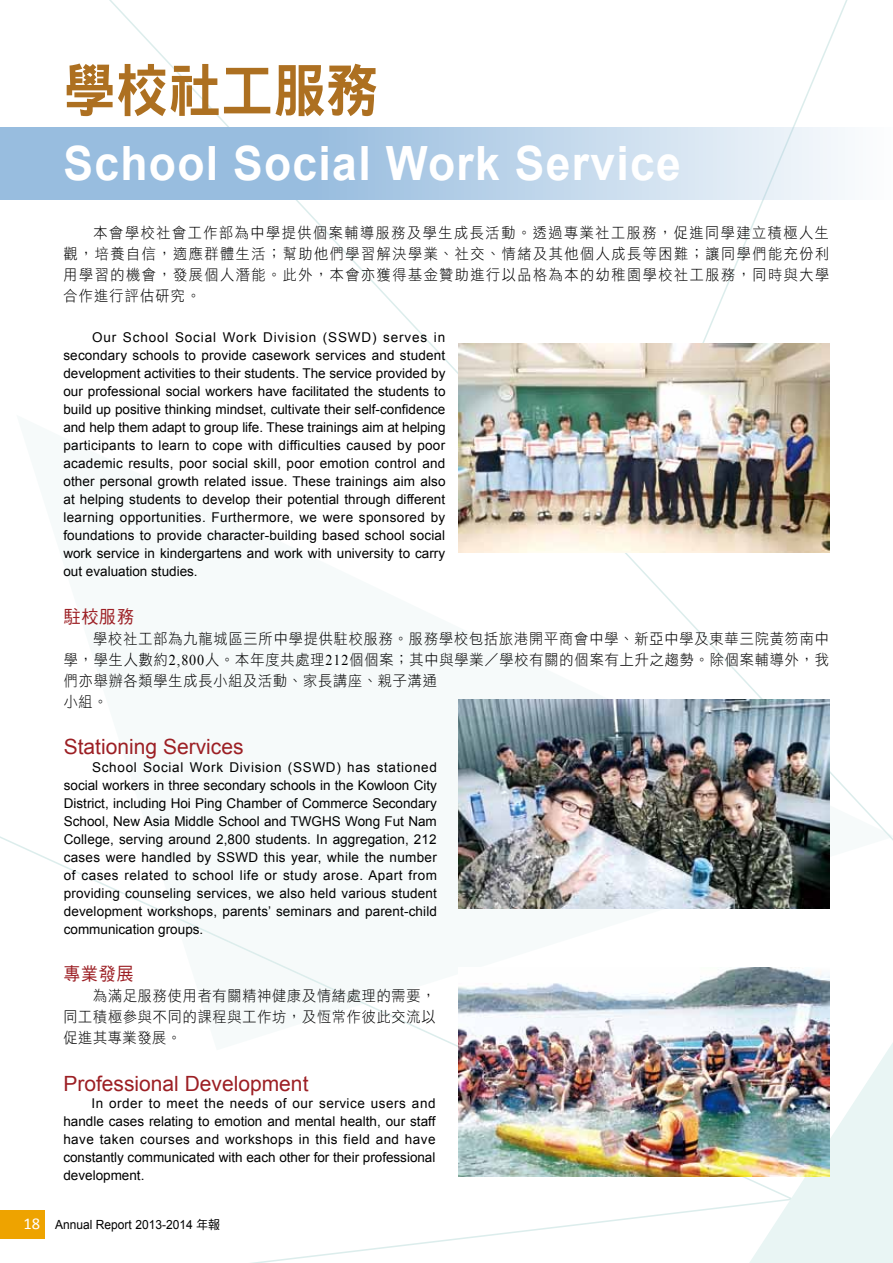
<style>
.page{position:relative;width:893px;height:1263px;background:#fff}
.page>*{position:absolute;margin:0;border:0;box-sizing:border-box;transform-origin:0 0}
.t1{font:57.75px "DF Hei Std W9";color:#ad7021;scale:.91 1}
.t2{font:700 47.25px "Arial";letter-spacing:.03em;color:#fff;scale:.94 1}
.t3{font:21px "Arial";color:#9c1f24}
.t4{font:18px "DF Hei Std W5";letter-spacing:.05em;color:#9c1f24;scale:.94 1}
.t5{font:15px/21px "DF Hei Std W3";letter-spacing:.065em;color:#000;text-align:justify;scale:.94 1}
.t6{font:13.5px/18px "Arial";color:#000;text-align:justify}
.t7{font:12.6px "Arial";color:#000;scale:.95 1}
.s1{font-family:"Times New Roman"}
.s2{font-family:"Calibri";font-size:16.5px;color:#fff}
.s3{font-family:"DF Hei Std W5"}
</style>
<div class="page">
<svg style="left:617px;top:0;width:231px;height:415px"></svg>
<svg style="left:749px;top:415px;width:144px;height:848px"></svg>
<svg style="left:0;top:127px;width:848px;height:73px;background:#b5cfe7"></svg>
<img style="left:458px;top:344px;width:371px;height:208px">
<img style="left:458px;top:699px;width:371px;height:209px">
<img style="left:458px;top:968px;width:371px;height:209px">
<div style="left:0;top:1210px;width:45px;height:29px;background:#eea300"></div>
<h1 class="t1" style="left:63px;top:59px;width:348px">學校社工服務</h1>
<h2 class="t2" style="left:63px;top:133px;width:658px">School Social Work Service</h2>
<p class="t5" style="left:63px;top:222px;width:816px;text-indent:30px">本會學校社會工作部為中學提供個案輔導服務及學生成長活動。透過專業社工服務，促進同學建立積極人生觀，培養自信，適應群體生活；幫助他們學習解決學業、社交、情緒及其他個人成長等困難；讓同學們能充份利用學習的機會，發展個人潛能。此外，本會亦獲得基金贊助進行以品格為本的幼稚園學校社工服務，同時與大學合作進行評估研究。</p>
<p class="t6" style="left:63px;top:328px;width:384px;text-indent:29px">Our School Social Work Division (SSWD) serves in secondary schools to provide casework services and student development activities to their students. The service provided by our professional social workers have facilitated the students to build up positive thinking mindset, cultivate their self-confidence and help them adapt to group life. These trainings aim at helping participants to learn to cope with difficulties caused by poor academic results, poor social skill, poor emotion control and other personal growth related issue. These trainings aim also at helping students to develop their potential through different learning opportunities. Furthermore, we were sponsored by foundations to provide character-building based school social work service in kindergartens and work with university to carry out evaluation studies.</p>
<h3 class="t4" style="left:64px;top:607px;width:76px">駐校服務</h3>
<p class="t5" style="left:64px;top:628px;width:816px;text-align:left;text-indent:30px">學校社工部為九龍城區三所中學提供駐校服務。服務學校包括旅港開平商會中學、新亞中學及東華三院黃笏南中學，學生人數約<span class="s1">2,800</span>人。本年度共處理<span class="s1">212</span>個個案；其中與學業／學校有關的個案有上升之趨勢。除個案輔導外，我們亦舉辦各類學生成長小組及活動、家長講座、親子溝通<br>小組。</p>
<h3 class="t3" style="left:64px;top:733px;width:181px">Stationing Services</h3>
<p class="t6" style="left:64px;top:758px;width:375px;text-indent:28px">School Social Work Division (SSWD) has stationed social workers in three secondary schools in the Kowloon City District, including Hoi Ping Chamber of Commerce Secondary School, New Asia Middle School and TWGHS Wong Fut Nam College, serving around 2,800 students. In aggregation, 212 cases were handled by SSWD this year, while the number of cases related to school life or study arose. Apart from providing counseling services, we also held various student development workshops, parents’ seminars and parent-child communication groups.</p>
<h3 class="t4" style="left:63px;top:964px;width:76px">專業發展</h3>
<p class="t5" style="left:63px;top:985px;width:397px;text-indent:30px">為滿足服務使用者有關精神健康及情緒處理的需要，同工積極參與不同的課程與工作坊，及恆常作彼此交流以促進其專業發展。</p>
<h3 class="t3" style="left:63px;top:1069px;width:247px">Professional Development</h3>
<p class="t6" style="left:63px;top:1094px;width:374px;text-indent:28px">In order to meet the needs of our service users and handle cases relating to emotion and mental health, our staff have taken courses and workshops in this field and have constantly communicated with each other for their professional development.</p>
<p class="t7" style="left:23px;top:1216px;width:208px"><span class="s2">18</span> Annual Report 2013-2014 <span class="s3">年報</span></p>
</div>
